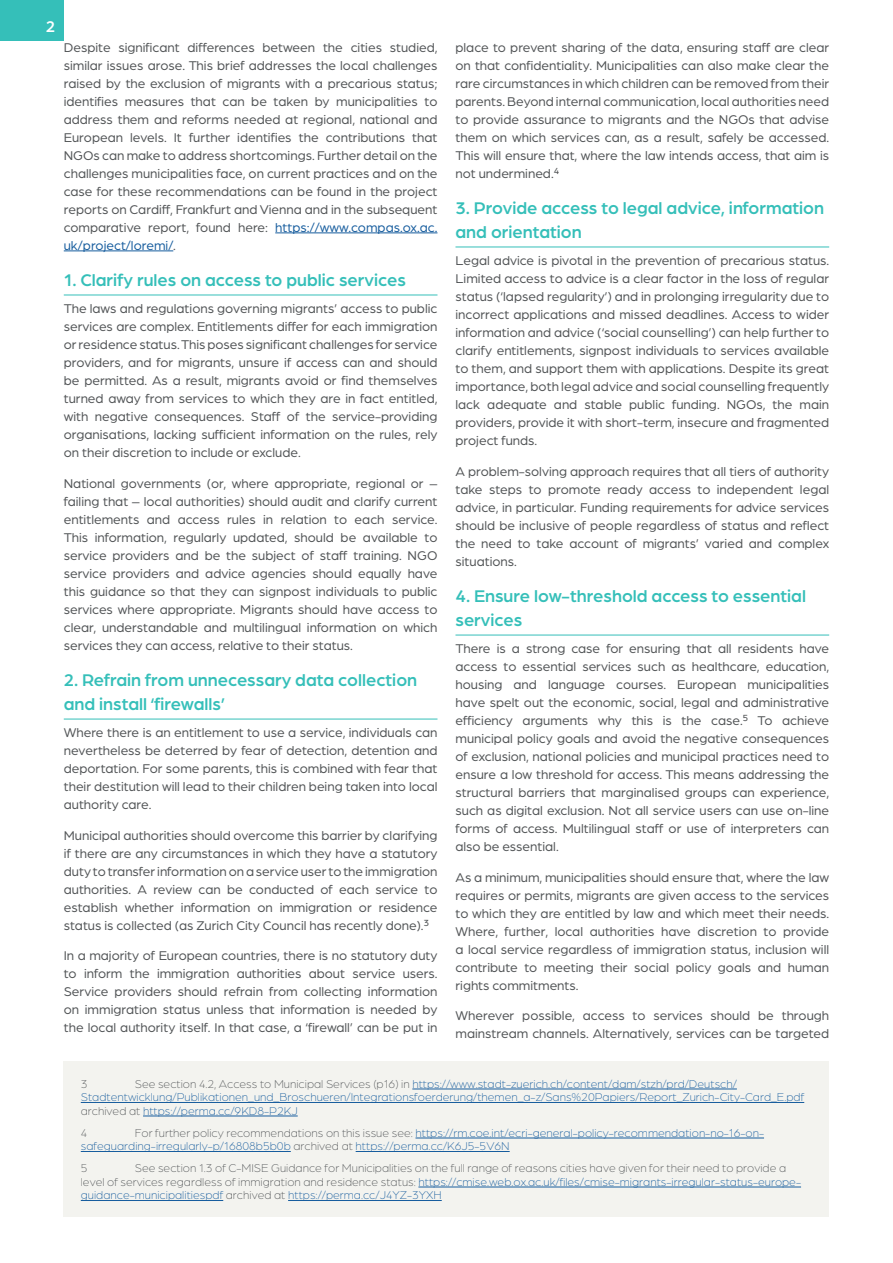
<style>
.page{position:relative;width:893px;height:1263px;background:#fff}
.page>*{position:absolute;margin:0;border:0;box-sizing:border-box;transform-origin:0 0}
.Sub_heading_2{font:500 18px/24px "Arboria";color:#35bfb9}
.t1{font:500 16.5px "Arboria";color:#fff}
.Body_text{font:13.5px/18px "Arboria";color:#515456;text-align:justify}
.Foot_note{font:300 12px/13.5px "Arboria";color:#175d9e}
.Foot_note-2{font:300 12px/13.5px "Arboria";color:#515456}
.s1{color:#175d9e}
.s2{color:#515456}
</style>
<div class="page">
<div style="left:0;top:0;width:64px;height:40px;background:#35bfb9"></div>
<hr style="left:275px;top:233px;width:162px;height:1px;background:#175d9e">
<hr style="left:64px;top:251px;width:109px;height:1px;background:#175d9e">
<hr style="left:64px;top:295px;width:373px;height:1px;background:#35bfb9">
<hr style="left:64px;top:719px;width:373px;height:1px;background:#35bfb9">
<hr style="left:455px;top:247px;width:374px;height:1px;background:#35bfb9">
<hr style="left:455px;top:635px;width:374px;height:1px;background:#35bfb9">
<div style="left:64px;top:1061px;width:765px;height:155px;background:#f3f3ef"></div>
<hr style="left:412px;top:1089px;width:325px;height:1px;background:#175d9e">
<hr style="left:81px;top:1102px;width:723px;height:1px;background:#175d9e">
<hr style="left:143px;top:1116px;width:155px;height:1px;background:#175d9e">
<hr style="left:415px;top:1138px;width:349px;height:1px;background:#175d9e">
<hr style="left:81px;top:1151px;width:210px;height:1px;background:#175d9e">
<hr style="left:356px;top:1151px;width:154px;height:1px;background:#175d9e">
<hr style="left:418px;top:1187px;width:383px;height:1px;background:#175d9e">
<hr style="left:81px;top:1200px;width:142px;height:1px;background:#175d9e">
<hr style="left:288px;top:1200px;width:154px;height:1px;background:#175d9e">
<p class="t1" style="left:46px;top:15px;width:11px">2</p>
<p class="Body_text" style="left:64px;top:37px;width:375px">Despite significant differences between the cities studied, similar issues arose. This brief addresses the local challenges raised by the exclusion of migrants with a precarious status; identifies measures that can be taken by municipalities to address them and reforms needed at regional, national and European levels. It further identifies the contributions that NGOs can make to address shortcomings. Further detail on the challenges municipalities face, on current practices and on the case for these recommendations can be found in the project reports on Cardiff, Frankfurt and Vienna and in the subsequent comparative report, found here: <span class="s1">https://www.compas.ox.ac. uk/project/loremi/</span>.</p>
<p class="Sub_heading_2" style="left:64px;top:267px;width:344px">1. Clarify rules on access to public services</p>
<p class="Body_text" style="left:64px;top:299px;width:375px">The laws and regulations governing migrants’ access to public services are complex. Entitlements differ for each immigration or residence status. This poses significant challenges for service providers, and for migrants, unsure if access can and should be permitted. As a result, migrants avoid or find themselves turned away from services to which they are in fact entitled, with negative consequences. Staff of the service-providing organisations, lacking sufficient information on the rules, rely on their discretion to include or exclude.</p>
<p class="Body_text" style="left:64px;top:473px;width:375px">National governments (or, where appropriate, regional or – failing that – local authorities) should audit and clarify current entitlements and access rules in relation to each service.<br>This information, regularly updated, should be available to service providers and be the subject of staff training. NGO service providers and advice agencies should equally have this guidance so that they can signpost individuals to public services where appropriate. Migrants should have access to clear, understandable and multilingual information on which services they can access, relative to their status.</p>
<p class="Sub_heading_2" style="left:64px;top:667px;width:355px">2. Refrain from unnecessary data collection and install ‘firewalls’</p>
<p class="Body_text" style="left:64px;top:723px;width:375px">Where there is an entitlement to use a service, individuals can nevertheless be deterred by fear of detection, detention and deportation. For some parents, this is combined with fear that their destitution will lead to their children being taken into local authority care.</p>
<p class="Body_text" style="left:64px;top:825px;width:375px">Municipal authorities should overcome this barrier by clarifying if there are any circumstances in which they have a statutory duty to transfer information on a service user to the immigration authorities. A review can be conducted of each service to establish whether information on immigration or residence status is collected (as Zurich City Council has recently done).³</p>
<p class="Body_text" style="left:64px;top:946px;width:375px">In a majority of European countries, there is no statutory duty to inform the immigration authorities about service users.<br>Service providers should refrain from collecting information on immigration status unless that information is needed by the local authority itself. In that case, a ‘firewall’ can be put in</p>
<p class="Body_text" style="left:455px;top:37px;width:375px">place to prevent sharing of the data, ensuring staff are clear on that confidentiality. Municipalities can also make clear the rare circumstances in which children can be removed from their parents. Beyond internal communication, local authorities need to provide assurance to migrants and the NGOs that advise them on which services can, as a result, safely be accessed.<br>This will ensure that, where the law intends access, that aim is not undermined.⁴</p>
<p class="Sub_heading_2" style="left:455px;top:195px;width:370px">3. Provide access to legal advice, information and orientation</p>
<p class="Body_text" style="left:455px;top:251px;width:375px">Legal advice is pivotal in the prevention of precarious status.<br>Limited access to advice is a clear factor in the loss of regular status (‘lapsed regularity’) and in prolonging irregularity due to incorrect applications and missed deadlines. Access to wider information and advice (‘social counselling’) can help further to clarify entitlements, signpost individuals to services available to them, and support them with applications. Despite its great importance, both legal advice and social counselling frequently lack adequate and stable public funding. NGOs, the main providers, provide it with short-term, insecure and fragmented project funds.</p>
<p class="Body_text" style="left:455px;top:461px;width:375px">A problem-solving approach requires that all tiers of authority take steps to promote ready access to independent legal advice, in particular. Funding requirements for advice services should be inclusive of people regardless of status and reflect the need to take account of migrants’ varied and complex situations.</p>
<p class="Sub_heading_2" style="left:455px;top:583px;width:352px">4. Ensure low-threshold access to essential services</p>
<p class="Body_text" style="left:455px;top:639px;width:375px">There is a strong case for ensuring that all residents have access to essential services such as healthcare, education, housing and language courses. European municipalities have spelt out the economic, social, legal and administrative efficiency arguments why this is the case.⁵ To achieve municipal policy goals and avoid the negative consequences of exclusion, national policies and municipal practices need to ensure a low threshold for access. This means addressing the structural barriers that marginalised groups can experience, such as digital exclusion. Not all service users can use on-line forms of access. Multilingual staff or use of interpreters can also be essential.</p>
<p class="Body_text" style="left:455px;top:867px;width:375px">As a minimum, municipalities should ensure that, where the law requires or permits, migrants are given access to the services to which they are entitled by law and which meet their needs.<br>Where, further, local authorities have discretion to provide a local service regardless of immigration status, inclusion will contribute to meeting their social policy goals and human rights commitments.</p>
<p class="Body_text" style="left:455px;top:1006px;width:375px">Wherever possible, access to services should be through mainstream channels. Alternatively, services can be targeted</p>
<p class="Foot_note" style="left:81px;top:1077px;width:725px;text-indent:54px"><span class="s2">See section 4.2, Access to Municipal Services (p16) in</span> https://www.stadt-zuerich.ch/content/dam/stzh/prd/Deutsch/<br>Stadtentwicklung/Publikationen_und_Broschueren/Integrationsfoerderung/themen_a-z/Sans%20Papiers/Report_Zurich-City-Card_E.pdf <span class="s2">archived at</span> https://perma.cc/9KD8-P2KJ</p>
<p class="Foot_note-2" style="left:81px;top:1126px;width:8px">4</p>
<p class="Foot_note-2" style="left:81px;top:1077px;width:8px">3</p>
<p class="Foot_note" style="left:81px;top:1126px;width:685px;text-indent:54px"><span class="s2">For further policy recommendations on this issue see:</span> https://rm.coe.int/ecri-general-policy-recommendation-no-16-on&shy;safeguarding-irregularly-p/16808b5b0b <span class="s2">archived at</span> https://perma.cc/K6J5-5V6N</p>
<p class="Foot_note-2" style="left:81px;top:1161px;width:8px">5</p>
<p class="Foot_note-2" style="left:81px;top:1161px;width:722px;text-indent:54px">See section 1.3 of C-MISE Guidance for Municipalities on the full range of reasons cities have given for their need to provide a level of services regardless of immigration and residence status: <span class="s1">https://cmise.web.ox.ac.uk/files/cmise-migrants-irregular-status-europe&shy;guidance-municipalitiespdf</span> archived at <span class="s1">https://perma.cc/J4YZ-3YXH</span></p>
</div>
